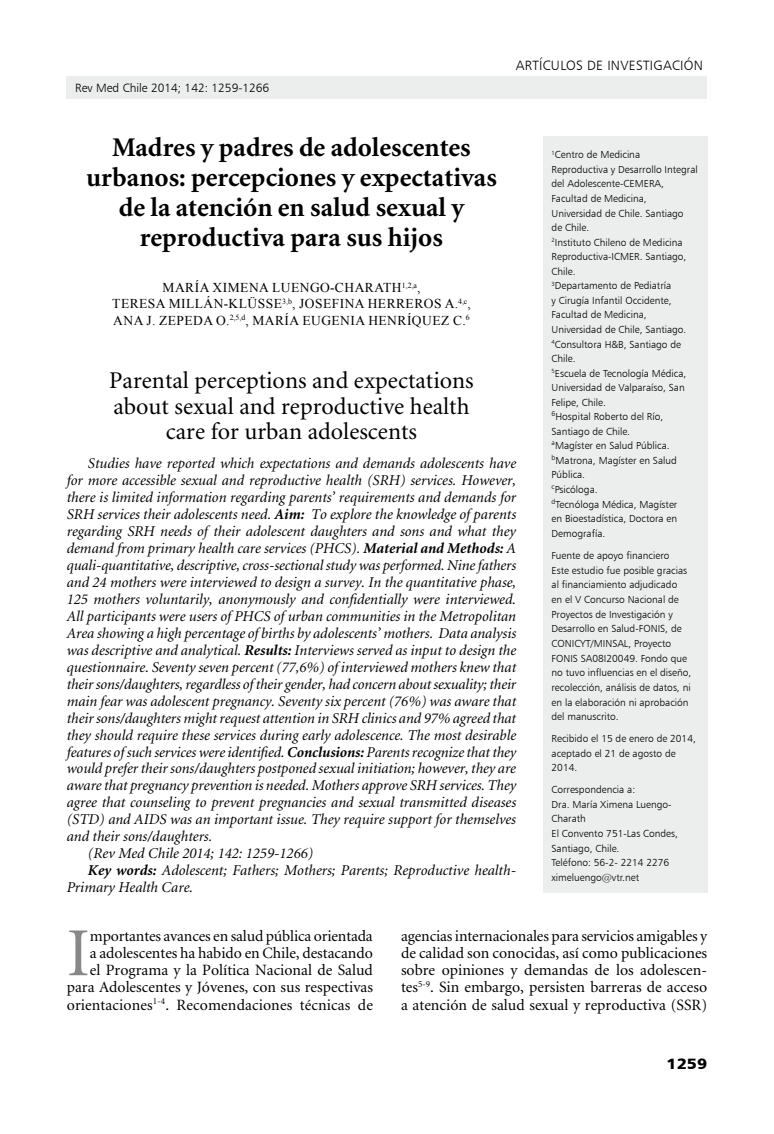
<style>
.page{position:relative;width:774px;height:1134px;background:#fff}
.page>*{position:absolute;margin:0;border:0;box-sizing:border-box;transform-origin:0 0}
.t1{font:68.85px "Minion";color:#87888a}
.t2{font:700 27px/30px "Minion";color:#000;text-align:center}
.t3{font:24px/25.5px "Minion";color:#000;text-align:center}
.t4{font:15.75px/17.2px "Minion";color:#000;text-align:right}
.t5{font:italic 15px "Minion";color:#000}
.t6{font:15px "Humanist 777 BT Black B";color:#000;scale:1.1 1}
.t7{font:13.5px/16.2px "Times New Roman";letter-spacing:.035em;color:#000;text-align:center}
.t8{font:13.5px "Humanist 777 BT Light B";color:#000}
.t9{font:12px "Humanist 777 BT Light B";color:#000}
.t10{font:10.2px/14.5px "Humanist 777 BT Light B";color:#000}
.s1{font-weight:700}
</style>
<div class="page">
<div style="left:67px;top:77px;width:640px;height:22px;background:#eceded"></div>
<div style="left:543px;top:136px;width:164px;height:756px;background:#eceded"></div>
<p class="t9" style="left:75px;top:81px;width:196px">Rev Med Chile 2014; 142: 1259-1266</p>
<p class="t8" style="left:516px;top:57px;width:35px">artículosdeinvestigaci</p>
<p class="t8" style="left:684px;top:57px;width:18px">ón</p>
<h2 class="t2" style="left:86px;top:133px;width:412px">Madres y padres de adolescentes urbanos: percepciones y expectativas de la atención en salud sexual y reproductiva para sus hijos</h2>
<p class="t7" style="left:112px;top:279px;width:360px">MARÍA XIMENA LUENGO-CHARATH<sup>1,2,A</sup>,<br>TERESA MILLÁN-KLÜSSE<sup>3,B</sup>, JOSEFINA HERREROS A.<sup>4,C</sup>,<br>ANA J. ZEPEDA O.<sup>2,5,D</sup>, MARÍA EUGENIA HENRÍQUEZ C.<sup>6</sup></p>
<h3 class="t3" style="left:109px;top:369px;width:366px">Parental perceptions and expectations about sexual and reproductive health care for urban adolescents</h3>
<p class="t5" style="left:88px;top:456px;width:430px">Studies have reported which expectations and demands adolescents have</p>
<p class="t5" style="left:67px;top:473px;width:451px">for more accessible sexual and reproductive health (SRH) services. However,</p>
<p class="t5" style="left:67px;top:490px;width:451px">there is limited information regarding parents’ requirements and demands for</p>
<p class="t5" style="left:67px;top:507px;width:451px">SRH services their adolescents need. <span class="s1">Aim:</span> To explore the knowledge of parents</p>
<p class="t5" style="left:67px;top:524px;width:451px">regarding SRH needs of their adolescent daughters and sons and what they</p>
<p class="t5" style="left:67px;top:541px;width:451px">demand from primary health care services (PHCS). <span class="s1">Material and Methods:</span> A</p>
<p class="t5" style="left:67px;top:558px;width:451px">quali-quantitative, descriptive, cross-sectional study was performed. Nine fathers</p>
<p class="t5" style="left:67px;top:575px;width:451px">and 24 mothers were interviewed to design a survey. In the quantitative phase,</p>
<p class="t5" style="left:67px;top:592px;width:451px">125 mothers voluntarily, anonymously and confidentially were interviewed.</p>
<p class="t5" style="left:67px;top:609px;width:451px">All participants were users of PHCS of urban communities in the Metropolitan</p>
<p class="t5" style="left:67px;top:626px;width:451px">Area showing a high percentage of births by adolescents’ mothers. Data analysis</p>
<p class="t5" style="left:67px;top:643px;width:451px">was descriptive and analytical. <span class="s1">Results:</span> Interviews served as input to design the</p>
<p class="t5" style="left:67px;top:660px;width:451px">questionnaire. Seventy seven percent (77,6%) of interviewed mothers knew that</p>
<p class="t5" style="left:67px;top:677px;width:451px">their sons/daughters, regardless of their gender, had concern about sexuality; their</p>
<p class="t5" style="left:67px;top:694px;width:451px">main fear was adolescent pregnancy. Seventy six percent (76%) was aware that</p>
<p class="t5" style="left:67px;top:710px;width:451px">their sons/daughters might request attention in SRH clinics and 97% agreed that</p>
<p class="t5" style="left:67px;top:727px;width:451px">they should require these services during early adolescence. The most desirable</p>
<p class="t5" style="left:67px;top:744px;width:451px">features of such services were identified. <span class="s1">Conclusions:</span> Parents recognize that they</p>
<p class="t5" style="left:67px;top:761px;width:451px">would prefer their sons/daughters postponed sexual initiation; however, they are</p>
<p class="t5" style="left:67px;top:778px;width:451px">aware that pregnancy prevention is needed. Mothers approve SRH services. They</p>
<p class="t5" style="left:67px;top:795px;width:451px">agree that counseling to prevent pregnancies and sexual transmitted diseases</p>
<p class="t5" style="left:67px;top:812px;width:451px">(STD) and AIDS was an important issue. They require support for themselves</p>
<p class="t5" style="left:67px;top:829px;width:147px">and their sons/daughters.</p>
<p class="t5" style="left:88px;top:846px;width:227px">(Rev Med Chile 2014; 142: 1259-1266)</p>
<p class="t5" style="left:88px;top:863px;width:430px"><span class="s1">Key words:</span> Adolescent; Fathers; Mothers; Parents; Reproductive health-</p>
<p class="t5" style="left:67px;top:880px;width:128px">Primary Health Care.</p>
<p class="t10" style="left:551px;top:147px;width:148px"><sup>1</sup>Centro de Medicina<br>Reproductiva y Desarrollo Integral del Adolescente-CEMERA,<br>Facultad de Medicina,<br>Universidad de Chile. Santiago<br>de Chile.<br><sup>2</sup>Instituto Chileno de Medicina<br>Reproductiva-ICMER. Santiago,<br>Chile.<br><sup>3</sup>Departamento de Pediatría<br>y Cirugía Infantil Occidente,<br>Facultad de Medicina,<br>Universidad de Chile, Santiago.<br><sup>4</sup>Consultora H&amp;B, Santiago de<br>Chile.<br><sup>5</sup>Escuela de Tecnología Médica,<br>Universidad de Valparaíso, San<br>Felipe, Chile.<br><sup>6</sup>Hospital Roberto del Río,<br>Santiago de Chile.<br><sup>a</sup>Magíster en Salud Pública. <sup>b</sup>Matrona, Magíster en Salud<br>Pública.<br><sup>c</sup>Psicóloga.<br><sup>d</sup>Tecnóloga Médica, Magíster<br>en Bioestadística, Doctora en<br>Demografía.</p>
<p class="t10" style="left:551px;top:548px;width:141px">Fuente de apoyo financiero<br>Este estudio fue posible gracias al financiamiento adjudicado<br>en el V Concurso Nacional de<br>Proyectos de Investigación y<br>Desarrollo en Salud-FONIS, de<br>CONICYT/MINSAL, Proyecto<br>FONIS SA08I20049. Fondo que no tuvo influencias en el diseño, recolección, análisis de datos, ni en la elaboración ni aprobación del manuscrito.</p>
<p class="t10" style="left:551px;top:731px;width:146px">Recibido el 15 de enero de 2014, aceptado el 21 de agosto de<br>2014.</p>
<p class="t10" style="left:551px;top:782px;width:128px">Correspondencia a:<br>Dra. María Ximena Luengo-<br>Charath<br>El Convento 751-Las Condes,<br>Santiago, Chile.<br>Teléfono: 56-2- 2214 2276 ximeluengo@vtr.net</p>
<p class="t4" style="left:67px;top:928px;width:308px">mportantes avances en salud pública orientada<br>a adolescentes ha habido en Chile, destacando<br>el Programa y la Política Nacional de Salud para Adolescentes y Jóvenes, con sus respectivas orientaciones<sup>1-4</sup>. Recomendaciones técnicas de</p>
<p class="t4" style="left:401px;top:928px;width:308px;text-align:justify">agencias internacionales para servicios amigables y de calidad son conocidas, así como publicaciones sobre opiniones y demandas de los adolescen&shy;tes<sup>5-9</sup>. Sin embargo, persisten barreras de acceso a atención de salud sexual y reproductiva (SSR)</p>
<h1 class="t1" style="left:67px;top:919px;width:25px">I</h1>
<p class="t6" style="left:666px;top:1054px;width:38px">1259</p>
</div>
